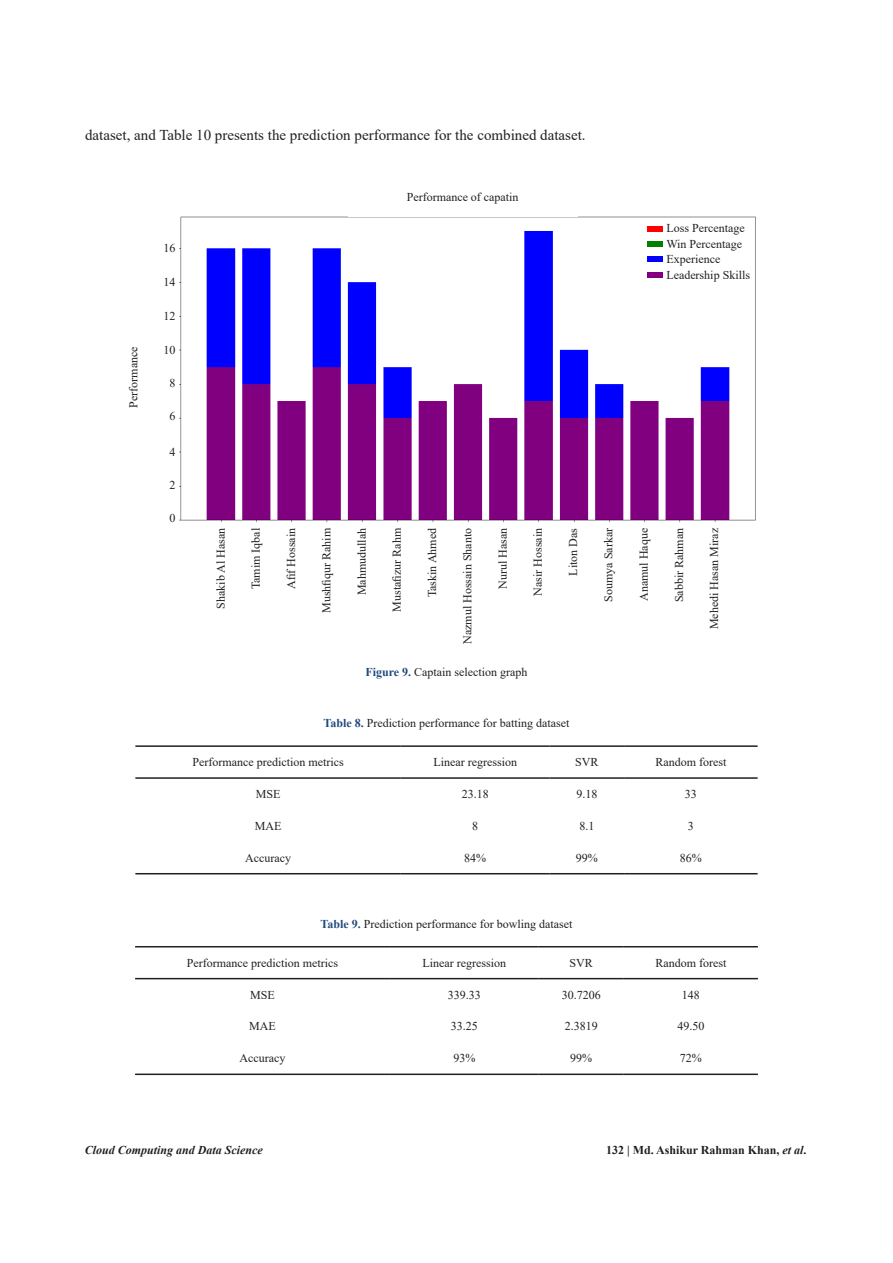
<style>
.page{position:relative;width:893px;height:1263px;background:#fff}
.page>*{position:absolute;margin:0;border:0;box-sizing:border-box;transform-origin:0 0}
.正文{font:15px "Times New Roman";color:#231f20}
.图表标注{font:12px "Times New Roman";color:#231f20}
.t1{font:700 12px "Times New Roman";color:#231f20}
.t2{font:italic 700 12px "Times New Roman";color:#231f20}
.s1{font-weight:700;color:#1f497d}
.s2{font-style:italic}
</style>
<div class="page">
<hr style="left:135px;top:745px;width:266px;height:2px;background:#231f20">
<hr style="left:401px;top:745px;width:149px;height:2px;background:#231f20">
<hr style="left:550px;top:745px;width:74px;height:2px;background:#231f20">
<hr style="left:624px;top:745px;width:134px;height:2px;background:#231f20">
<hr style="left:135px;top:777px;width:266px;height:2px;background:#231f20">
<hr style="left:401px;top:777px;width:149px;height:2px;background:#231f20">
<hr style="left:550px;top:777px;width:74px;height:2px;background:#231f20">
<hr style="left:624px;top:777px;width:134px;height:2px;background:#231f20">
<hr style="left:135px;top:873px;width:266px;height:1px;background:#231f20">
<hr style="left:401px;top:873px;width:149px;height:1px;background:#231f20">
<hr style="left:550px;top:873px;width:74px;height:1px;background:#231f20">
<hr style="left:624px;top:873px;width:134px;height:1px;background:#231f20">
<hr style="left:135px;top:946px;width:255px;height:1px;background:#231f20">
<hr style="left:390px;top:946px;width:149px;height:1px;background:#231f20">
<hr style="left:539px;top:946px;width:85px;height:1px;background:#231f20">
<hr style="left:624px;top:946px;width:134px;height:1px;background:#231f20">
<hr style="left:135px;top:978px;width:255px;height:1px;background:#231f20">
<hr style="left:390px;top:978px;width:149px;height:1px;background:#231f20">
<hr style="left:539px;top:978px;width:85px;height:1px;background:#231f20">
<hr style="left:624px;top:978px;width:134px;height:1px;background:#231f20">
<hr style="left:135px;top:1073px;width:255px;height:2px;background:#231f20">
<hr style="left:390px;top:1073px;width:149px;height:2px;background:#231f20">
<hr style="left:539px;top:1073px;width:85px;height:2px;background:#231f20">
<hr style="left:624px;top:1073px;width:134px;height:2px;background:#231f20">
<img style="left:180px;top:216px;width:576px;height:307px">
<div style="left:348px;top:191px;width:229px;height:26px;background:#fff"></div>
<div style="left:676px;top:219px;width:78px;height:37px;background:#fff"></div>
<div style="left:666px;top:222px;width:84px;height:12px;background:#fff"></div>
<div style="left:666px;top:238px;width:84px;height:12px;background:#fff"></div>
<div style="left:666px;top:253px;width:84px;height:13px;background:#fff"></div>
<div style="left:666px;top:269px;width:84px;height:12px;background:#fff"></div>
<div style="left:647px;top:226px;width:15px;height:6px;background:#f00"></div>
<div style="left:647px;top:241px;width:15px;height:6px;background:#008000"></div>
<div style="left:647px;top:257px;width:15px;height:5px;background:#00f"></div>
<div style="left:647px;top:272px;width:15px;height:6px;background:#800080"></div>
<p class="正文" style="left:85px;top:124px;width:502px">dataset, and Table 10 presents the prediction performance for the combined dataset.</p>
<p class="图表标注" style="left:125px;top:408px;width:63px;rotate:-90deg">Performance</p>
<p class="图表标注" style="left:163px;top:239px;width:13px">16</p>
<p class="图表标注" style="left:163px;top:273px;width:13px">14</p>
<p class="图表标注" style="left:163px;top:308px;width:13px">12</p>
<p class="图表标注" style="left:163px;top:342px;width:13px">10</p>
<p class="图表标注" style="left:169px;top:375px;width:7px">8</p>
<p class="图表标注" style="left:169px;top:407px;width:7px">6</p>
<p class="图表标注" style="left:169px;top:444px;width:7px">4</p>
<p class="图表标注" style="left:169px;top:476px;width:7px">2</p>
<p class="图表标注" style="left:169px;top:510px;width:7px">0</p>
<p class="图表标注" style="left:407px;top:189px;width:113px">Performance of capatin</p>
<p class="图表标注" style="left:666px;top:219px;width:80px">Loss Percentage</p>
<p class="图表标注" style="left:666px;top:235px;width:77px">Win Percentage</p>
<p class="图表标注" style="left:666px;top:251px;width:55px">Experience</p>
<p class="图表标注" style="left:666px;top:266px;width:85px">Leadership Skills</p>
<p class="图表标注" style="left:212px;top:609px;width:82px;rotate:-90deg">Shakib Al Hasan</p>
<p class="图表标注" style="left:247px;top:589px;width:63px;rotate:-90deg">Tamim Iqbal</p>
<p class="图表标注" style="left:283px;top:589px;width:62px;rotate:-90deg">Afif Hossain</p>
<p class="图表标注" style="left:318px;top:613px;width:87px;rotate:-90deg">Mushfiqur Rahim</p>
<p class="图表标注" style="left:353px;top:595px;width:69px;rotate:-90deg">Mahmudullah</p>
<p class="图表标注" style="left:388px;top:612px;width:85px;rotate:-90deg">Mustafizur Rahm</p>
<p class="图表标注" style="left:424px;top:597px;width:71px;rotate:-90deg">Taskin Ahmed</p>
<p class="图表标注" style="left:459px;top:644px;width:117px;rotate:-90deg">Nazmul Hossain Shanto</p>
<p class="图表标注" style="left:494px;top:589px;width:62px;rotate:-90deg">Nurul Hasan</p>
<p class="图表标注" style="left:529px;top:596px;width:69px;rotate:-90deg">Nasir Hossain</p>
<p class="图表标注" style="left:565px;top:576px;width:49px;rotate:-90deg">Liton Das</p>
<p class="图表标注" style="left:600px;top:602px;width:75px;rotate:-90deg">Soumya Sarkar</p>
<p class="图表标注" style="left:635px;top:601px;width:74px;rotate:-90deg">Anamul Haque</p>
<p class="图表标注" style="left:670px;top:602px;width:76px;rotate:-90deg">Sabbir Rahman</p>
<p class="图表标注" style="left:706px;top:629px;width:103px;rotate:-90deg">Mehedi Hasan Miraz</p>
<p class="图表标注" style="left:365px;top:664px;width:164px"><span class="s1">Figure 9.</span> Captain selection graph</p>
<p class="图表标注" style="left:324px;top:715px;width:247px"><span class="s1">Table 8.</span> Prediction performance for batting dataset</p>
<p class="图表标注" style="left:192px;top:753px;width:153px">Performance prediction metrics</p>
<p class="图表标注" style="left:433px;top:753px;width:85px">Linear regression</p>
<p class="图表标注" style="left:575px;top:753px;width:25px">SVR</p>
<p class="图表标注" style="left:655px;top:753px;width:72px">Random forest</p>
<p class="图表标注" style="left:256px;top:785px;width:26px">MSE</p>
<p class="图表标注" style="left:462px;top:785px;width:28px">23.18</p>
<p class="图表标注" style="left:576px;top:785px;width:22px">9.18</p>
<p class="图表标注" style="left:685px;top:785px;width:13px">33</p>
<p class="图表标注" style="left:255px;top:817px;width:28px">MAE</p>
<p class="图表标注" style="left:472px;top:817px;width:7px">8</p>
<p class="图表标注" style="left:579px;top:817px;width:16px">8.1</p>
<p class="图表标注" style="left:688px;top:817px;width:7px">3</p>
<p class="图表标注" style="left:245px;top:849px;width:47px">Accuracy</p>
<p class="图表标注" style="left:464px;top:849px;width:23px">84%</p>
<p class="图表标注" style="left:576px;top:849px;width:23px">99%</p>
<p class="图表标注" style="left:680px;top:849px;width:23px">86%</p>
<p class="图表标注" style="left:321px;top:915px;width:253px"><span class="s1">Table 9.</span> Prediction performance for bowling dataset</p>
<p class="图表标注" style="left:187px;top:954px;width:153px">Performance prediction metrics</p>
<p class="图表标注" style="left:422px;top:954px;width:85px">Linear regression</p>
<p class="图表标注" style="left:570px;top:954px;width:25px">SVR</p>
<p class="图表标注" style="left:655px;top:954px;width:72px">Random forest</p>
<p class="图表标注" style="left:250px;top:986px;width:26px">MSE</p>
<p class="图表标注" style="left:448px;top:986px;width:34px">339.33</p>
<p class="图表标注" style="left:562px;top:986px;width:40px">30.7206</p>
<p class="图表标注" style="left:682px;top:986px;width:19px">148</p>
<p class="图表标注" style="left:249px;top:1018px;width:28px">MAE</p>
<p class="图表标注" style="left:451px;top:1018px;width:28px">33.25</p>
<p class="图表标注" style="left:565px;top:1018px;width:34px">2.3819</p>
<p class="图表标注" style="left:677px;top:1018px;width:28px">49.50</p>
<p class="图表标注" style="left:239px;top:1050px;width:47px">Accuracy</p>
<p class="图表标注" style="left:453px;top:1050px;width:23px">93%</p>
<p class="图表标注" style="left:570px;top:1050px;width:23px">99%</p>
<p class="图表标注" style="left:680px;top:1050px;width:23px">72%</p>
<p class="t2" style="left:85px;top:1141px;width:180px">Cloud Computing and Data Science</p>
<p class="t1" style="left:606px;top:1141px;width:202px">132 | Md. Ashikur Rahman Khan, <span class="s2">et al</span>.</p>
</div>
